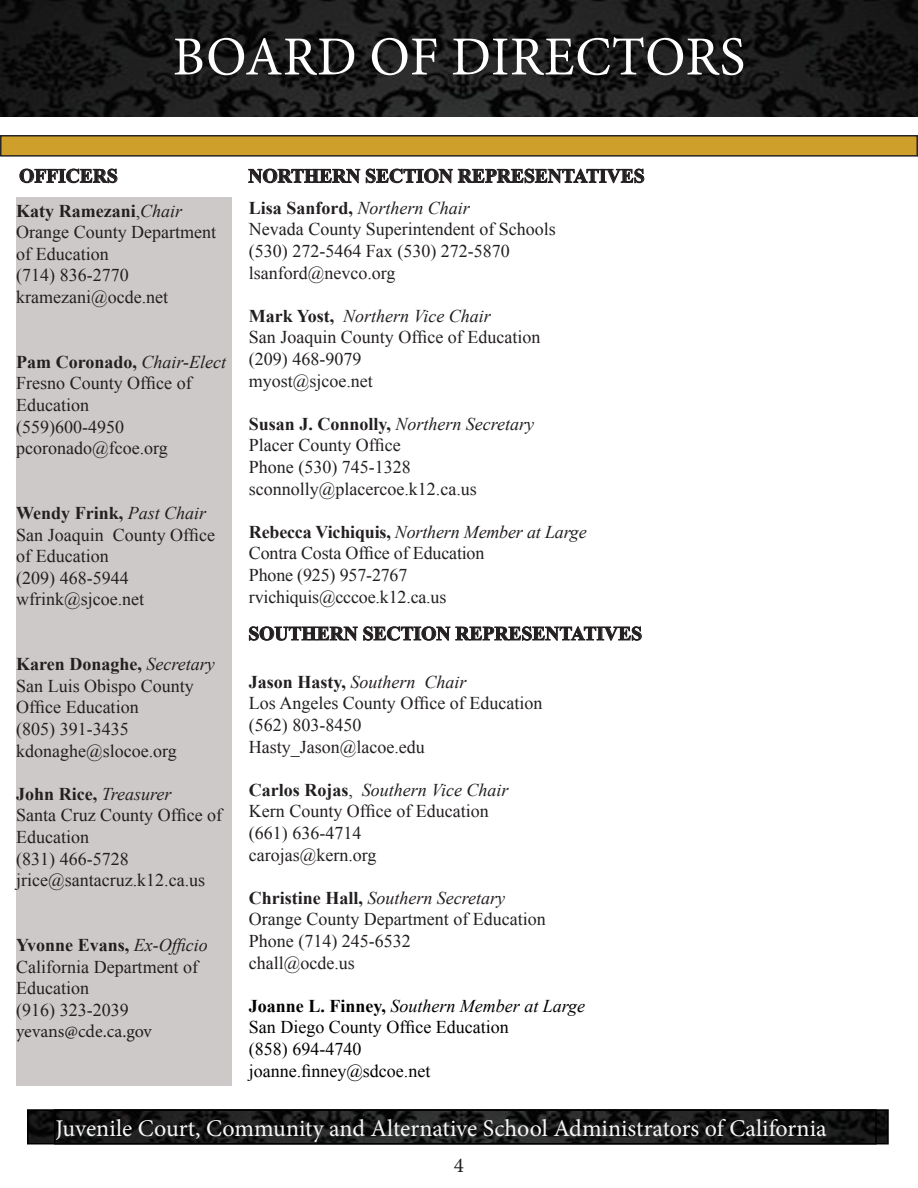
<style>
.page{position:relative;width:918px;height:1188px;background:#fff}
.page>*{position:absolute;margin:0;border:0;box-sizing:border-box;transform-origin:0 0}
.t1{font:55.05px "Minion Pro";letter-spacing:.01em;color:#fff}
.t2{font:24px "Minion Pro";color:#f7f7f8}
.t3{font:21px "Minion Pro";color:#231f20}
.t4{font:700 19.5px "Times New Roman";color:#231f20}
.t5{font:18px/21.6px "Times New Roman";color:#231f20}
.t6{font:italic 18px "Times New Roman";color:#231f20}
.t7{font:700 18px "Times New Roman";color:#231f20}
.t8{font:18px "Times New Roman";color:#000}
.t9{font:italic 18px "Times New Roman";color:#000}
.t10{font:18px "Minion Pro";color:#231f20}
.s1{font-weight:400}
.s2{font-weight:400;font-style:italic}
.s3{font-weight:700;font-style:normal}
.s4{font-style:normal}
</style>
<div class="page">
<img style="left:0;top:0;width:918px;height:116px">
<img style="left:30px;top:1112px;width:856px;height:29px">
<div style="left:54px;top:1109px;width:823px;height:35px;border:2px solid #000"></div>
<div style="left:16px;top:197px;width:216px;height:889px;background:#cdc9c8"></div>
<svg style="left:19px;top:168px;width:99px;height:15px"></svg>
<svg style="left:248px;top:168px;width:397px;height:15px"></svg>
<svg style="left:249px;top:626px;width:393px;height:15px"></svg>
<div style="left:1px;top:136px;width:916px;height:20px;background:#ce9f2b"></div>
<div style="left:0;top:135px;width:918px;height:22px;border:2px solid #262626"></div>
<svg style="left:917px;top:135px;width:1px;height:22px"></svg>
<p class="t1" style="left:173px;top:20px;width:574px">BOARD OF DIRECTORS</p>
<p class="t4" style="left:19px;top:162px;width:100px">OFFICERS</p>
<p class="t4" style="left:248px;top:162px;width:398px">NORTHERN SECTION REPRESENTATIVES</p>
<p class="t7" style="left:16px;top:198px;width:167px">Katy Ramezani<span class="s1">,</span><span class="s2">Chair</span></p>
<p class="t5" style="left:16px;top:221px;width:201px">Orange County Department of Education</p>
<p class="t5" style="left:16px;top:264px;width:114px">(714) 836-2770</p>
<p class="t5" style="left:16px;top:286px;width:154px">kramezani@ocde.net</p>
<p class="t7" style="left:16px;top:349px;width:211px">Pam Coronado, <span class="s2">Chair-Elect</span></p>
<p class="t5" style="left:16px;top:372px;width:177px">Fresno County Office of<br>Education</p>
<p class="t5" style="left:16px;top:416px;width:109px">(559)600-4950</p>
<p class="t5" style="left:16px;top:437px;width:153px">pcoronado@fcoe.org</p>
<p class="t7" style="left:16px;top:501px;width:192px">Wendy Frink, <span class="s2">Past Chair</span></p>
<p class="t5" style="left:16px;top:524px;width:200px">San Joaquin County Office of Education</p>
<p class="t5" style="left:16px;top:567px;width:114px">(209) 468-5944</p>
<p class="t5" style="left:16px;top:588px;width:130px">wfrink@sjcoe.net</p>
<p class="t7" style="left:16px;top:652px;width:200px">Karen Donaghe, <span class="s2">Secretary</span></p>
<p class="t5" style="left:16px;top:675px;width:179px">San Luis Obispo County<br>Office Education</p>
<p class="t5" style="left:16px;top:718px;width:114px">(805) 391-3435</p>
<p class="t5" style="left:16px;top:740px;width:162px">kdonaghe@slocoe.org</p>
<p class="t7" style="left:16px;top:781px;width:157px">John Rice, <span class="s2">Treasurer</span></p>
<p class="t5" style="left:16px;top:804px;width:207px">Santa Cruz County Office of<br>Education</p>
<p class="t5" style="left:16px;top:848px;width:114px">(831) 466-5728</p>
<p class="t5" style="left:16px;top:869px;width:191px">jrice@santacruz.k12.ca.us</p>
<p class="t7" style="left:16px;top:933px;width:193px">Yvonne Evans, <span class="s2">Ex-Officio</span></p>
<p class="t5" style="left:16px;top:956px;width:183px">California Department of<br>Education</p>
<p class="t5" style="left:16px;top:999px;width:114px">(916) 323-2039</p>
<p class="t10" style="left:16px;top:1020px;width:138px">yevans@cde.ca.gov</p>
<p class="t6" style="left:249px;top:195px;width:223px"><span class="s3">Lisa Sanford,</span> Northern Chair</p>
<p class="t5" style="left:249px;top:218px;width:308px">Nevada County Superintendent of Schools</p>
<p class="t5" style="left:249px;top:240px;width:262px">(530) 272-5464 Fax (530) 272-5870</p>
<p class="t5" style="left:249px;top:261px;width:148px">lsanford@nevco.org</p>
<p class="t6" style="left:249px;top:303px;width:243px"><span class="s3">Mark Yost,</span> Northern Vice Chair</p>
<p class="t5" style="left:249px;top:326px;width:293px">San Joaquin County Office of Education</p>
<p class="t5" style="left:249px;top:348px;width:114px">(209) 468-9079</p>
<p class="t5" style="left:249px;top:369px;width:126px">myost@sjcoe.net</p>
<p class="t6" style="left:249px;top:411px;width:287px"><span class="s3">Susan J. Connolly,</span> Northern Secretary</p>
<p class="t5" style="left:249px;top:434px;width:153px">Placer County Office</p>
<p class="t5" style="left:249px;top:456px;width:163px">Phone (530) 745-1328</p>
<p class="t5" style="left:249px;top:477px;width:230px">sconnolly@placercoe.k12.ca.us</p>
<p class="t6" style="left:249px;top:519px;width:339px"><span class="s3">Rebecca Vichiquis,</span> Northern Member at Large</p>
<p class="t5" style="left:249px;top:542px;width:237px">Contra Costa Office of Education</p>
<p class="t5" style="left:249px;top:564px;width:160px">Phone (925) 957-2767</p>
<p class="t5" style="left:249px;top:585px;width:199px">rvichiquis@cccoe.k12.ca.us</p>
<p class="t4" style="left:248px;top:620px;width:395px">SOUTHERN SECTION REPRESENTATIVES</p>
<p class="t6" style="left:249px;top:669px;width:219px"><span class="s3">Jason Hasty,</span> Southern Chair</p>
<p class="t5" style="left:249px;top:692px;width:295px">Los Angeles County Office of Education</p>
<p class="t5" style="left:249px;top:714px;width:114px">(562) 803-8450</p>
<p class="t5" style="left:249px;top:735px;width:178px">Hasty_Jason@lacoe.edu</p>
<p class="t6" style="left:249px;top:777px;width:261px"><span class="s3">Carlos Rojas</span><span class="s4">,</span> Southern Vice Chair</p>
<p class="t5" style="left:249px;top:800px;width:241px">Kern County Office of Education</p>
<p class="t5" style="left:249px;top:822px;width:114px">(661) 636-4714</p>
<p class="t5" style="left:249px;top:843px;width:129px">carojas@kern.org</p>
<p class="t6" style="left:249px;top:885px;width:258px"><span class="s3">Christine Hall,</span> Southern Secretary</p>
<p class="t5" style="left:249px;top:908px;width:298px">Orange County Department of Education</p>
<p class="t5" style="left:249px;top:930px;width:163px">Phone (714) 245-6532</p>
<p class="t5" style="left:249px;top:951px;width:108px">chall@ocde.us</p>
<p class="t9" style="left:249px;top:993px;width:338px"><span class="s3">Joanne L. Finney,</span> Southern Member at Large</p>
<p class="t8" style="left:249px;top:1015px;width:261px">San Diego County Office Education</p>
<p class="t8" style="left:249px;top:1037px;width:114px">(858) 694-4740</p>
<p class="t8" style="left:249px;top:1058px;width:183px">joanne.finney@sdcoe.net</p>
<h2 class="t2" style="left:56px;top:1112px;width:773px">Juvenile Court, Community and Alternative School Administrators of California</h2>
<p class="t3" style="left:454px;top:1152px;width:12px">4</p>
</div>
